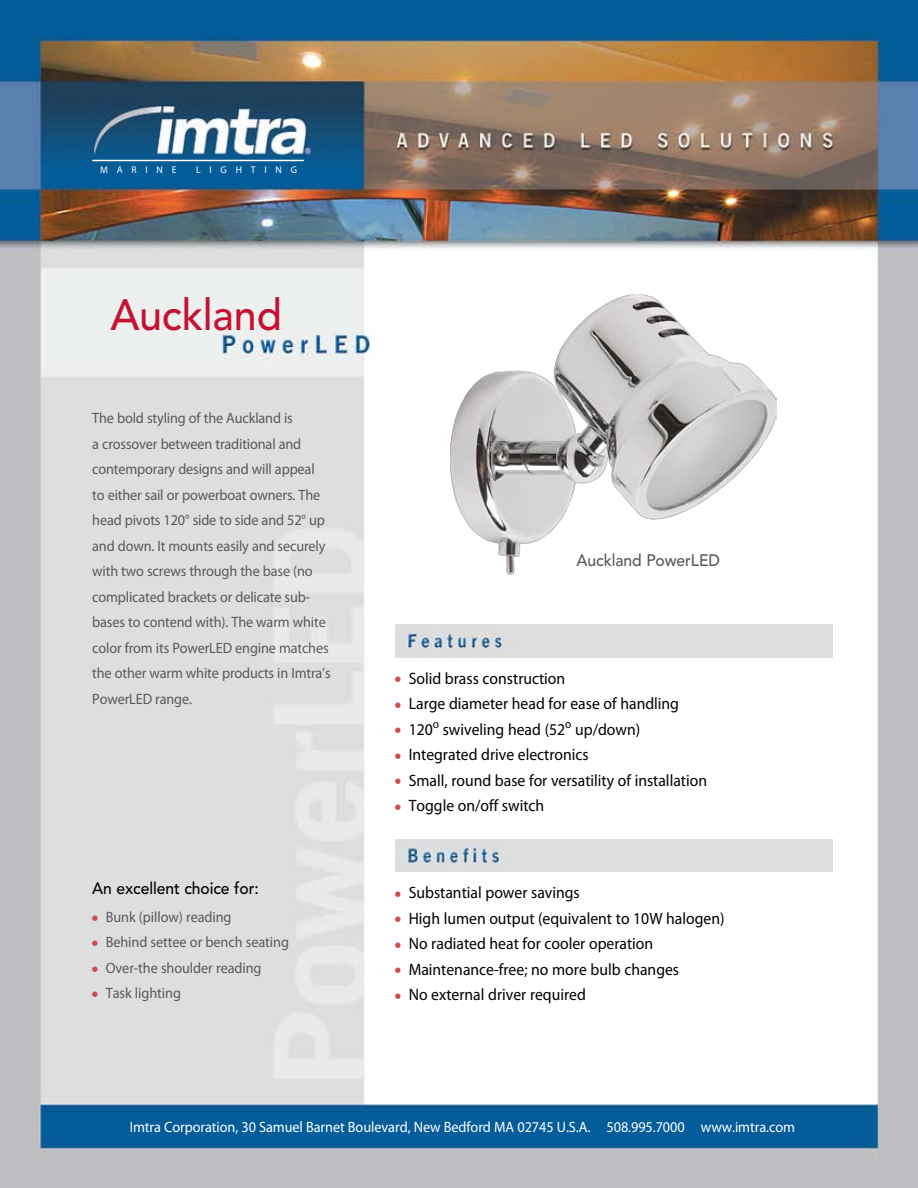
<style>
.page{position:relative;width:918px;height:1188px;background:#fff}
.page>*{position:absolute;margin:0;border:0;box-sizing:border-box;transform-origin:0 0}
.t1{font:500 43.5px "Avenir";letter-spacing:-.005em;color:#c41230;scale:.95 1}
.t2{font:16.5px/25.5px "Myriad Pro";color:#000;scale:.95 1}
.t3{font:500 16.5px "Avenir";letter-spacing:-.005em;color:#000;scale:.95 1}
.t4{font:500 16.5px "Avenir";letter-spacing:-.005em;color:#58595b;scale:.95 1}
.t5{font:15px/25.5px "Myriad Pro";letter-spacing:-.01em;color:#58595b;scale:.95 1}
.t6{font:15px "Myriad Pro";letter-spacing:-.005em;color:#fff;scale:.95 1}
.t7{font:9.75px "Myriad Pro";letter-spacing:.9em;color:#fff}
.s1{font-family:"Monotype Sorts";font-size:7.5px;color:#ce4d4b}
</style>
<div class="page">
<img style="left:0;top:0;width:918px;height:1188px">
<hr style="left:92px;top:160px;width:212px;height:1px;background:#fff">
<img style="left:395px;top:625px;width:437px;height:32px">
<img style="left:395px;top:839px;width:437px;height:33px">
<img style="left:451px;top:295px;width:325px;height:280px">
<p class="t7" style="left:100px;top:164px;width:78px">MARINE</p>
<p class="t7" style="left:196px;top:164px;width:102px">LIGHTING</p>
<h1 class="t1" style="left:110px;top:290px;width:182px">Auckland</h1>
<p class="t5" style="left:92px;top:405px;width:253px">The bold styling of the Auckland is<br>a crossover between traditional and contemporary designs and will appeal to either sail or powerboat owners. The head pivots 120° side to side and 52° up and down. It mounts easily and securely with two screws through the base (no complicated brackets or delicate sub&shy;bases to contend with). The warm white color from its PowerLED engine matches the other warm white products in Imtra’s PowerLED range.</p>
<p class="t3" style="left:92px;top:879px;width:177px">An excellent choice for:</p>
<p class="t5" style="left:92px;top:904px;width:209px"><span class="s1">l</span> Bunk (pillow) reading<br><span class="s1">l</span> Behind settee or bench seating <span class="s1">l</span> Over-the shoulder reading<br><span class="s1">l</span> Task lighting</p>
<p class="t4" style="left:577px;top:551px;width:153px">Auckland PowerLED</p>
<p class="t2" style="left:395px;top:665px;width:330px"><span class="s1">l</span> Solid brass construction<br><span class="s1">l</span> Large diameter head for ease of handling<br><span class="s1">l</span> 120<sup>o</sup> swiveling head (52<sup>o</sup> up/down)<br><span class="s1">l</span> Integrated drive electronics<br><span class="s1">l</span> Small, round base for versatility of installation <span class="s1">l</span> Toggle on/off switch</p>
<p class="t2" style="left:395px;top:880px;width:348px"><span class="s1">l</span> Substantial power savings<br><span class="s1">l</span> High lumen output (equivalent to 10W halogen) <span class="s1">l</span> No radiated heat for cooler operation<br><span class="s1">l</span> Maintenance-free; no more bulb changes<br><span class="s1">l</span> No external driver required</p>
<p class="t6" style="left:130px;top:1118px;width:702px">Imtra Corporation, 30 Samuel Barnet Boulevard, New Bedford MA 02745 U.S.A. 508.995.7000 www.imtra.com</p>
</div>
